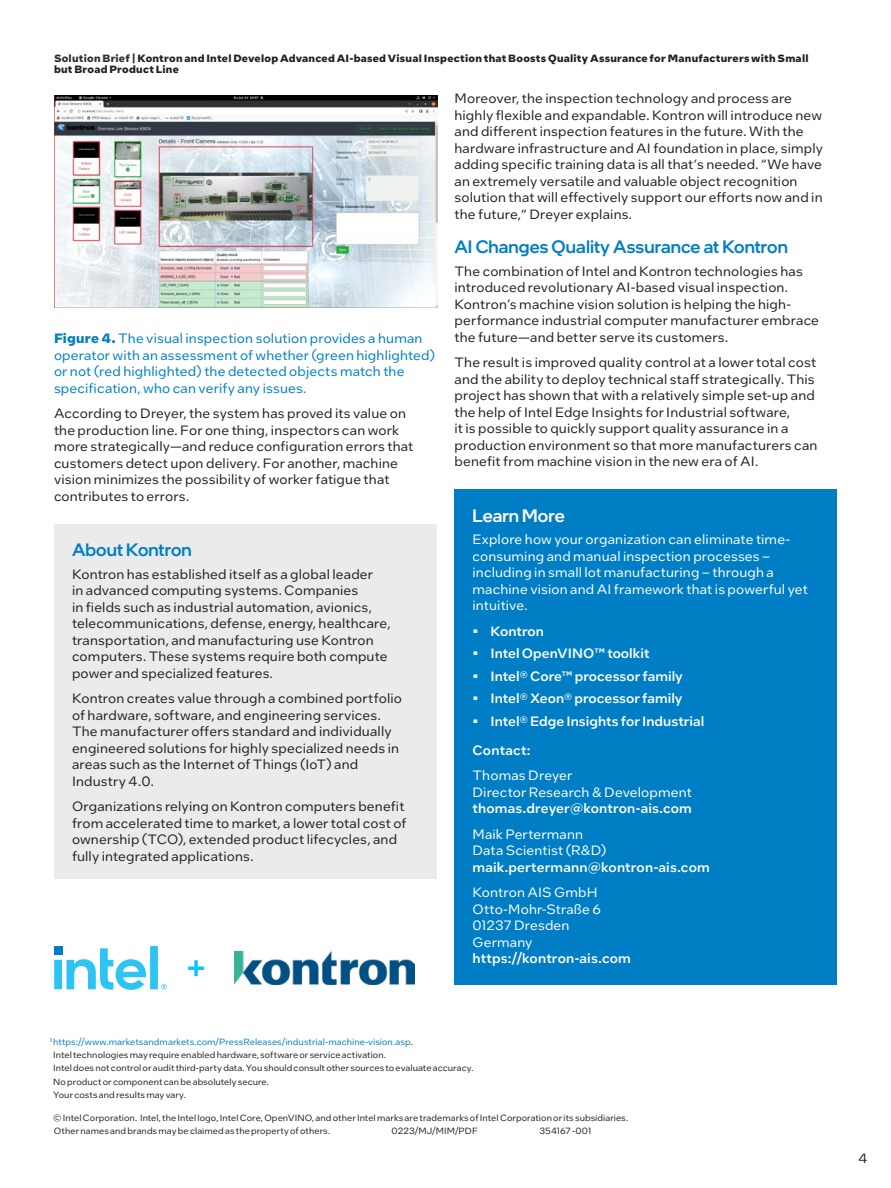
<style>
.page{position:relative;width:891px;height:1188px;background:#fff}
.page>*{position:absolute;margin:0;border:0;box-sizing:border-box;transform-origin:0 0}
.CopyHeaderBlue{font:500 18px "Intel One Display";letter-spacing:.005em;color:#007ec5}
.CopyHeaderBlue-2{font:500 18px "Intel One Display";color:#fff}
.MainCopy___Caption{font:13.5px/16.5px "Intel One Text";letter-spacing:.01em;color:#231f20}
.MainCopy___Caption-2{font:13.5px/16.5px "Intel One Text";letter-spacing:.01em;color:#fff}
.t1{font:13.5px/16.5px "Intel One Text";letter-spacing:.01em;color:#007ec5}
.text_bullet{font:500 13.5px "Intel One Text";color:#fff}
.MainCopy___Caption-3{font:500 13.5px "Intel One Text";letter-spacing:.015em;color:#fff}
.t2{font:700 10.5px/11.2px "Intel One Text";letter-spacing:.025em;color:#231f20}
.Lgl_-_Footnotes_and{font:9px "Intel One Text";letter-spacing:.005em;color:#231f20}
.Lgl_-_Footnotes_and-2{font:9px "Intel One Text";letter-spacing:.005em;color:#007ec5}
.s1{color:#2d2f2e}
.s2{font-weight:700}
.s3{color:#231f20}
</style>
<div class="page">
<svg style="left:54px;top:946px;width:113px;height:44px"></svg>
<img style="left:54px;top:96px;width:383px;height:211px">
<div style="left:454px;top:489px;width:383px;height:496px;background:#007ec5"></div>
<div style="left:54px;top:524px;width:382px;height:355px;background:#ebebec"></div>
<svg style="left:188px;top:960px;width:16px;height:16px"></svg>
<img style="left:235px;top:951px;width:179px;height:34px">
<p class="t2" style="left:54px;top:52px;width:756px"><span class="s1">Solution Brief |</span> Kontron and Intel Develop Advanced AI-based Visual Inspection that Boosts Quality Assurance for Manufacturers with Small but Broad Product Line</p>
<p class="t1" style="left:54px;top:330px;width:383px"><span class="s2">Figure 4.</span> The visual inspection solution provides a human operator with an assessment of whether (green highlighted) or not (red highlighted) the detected objects match the specification, who can verify any issues.</p>
<p class="MainCopy___Caption" style="left:54px;top:405px;width:361px">According to Dreyer, the system has proved its value on the production line. For one thing, inspectors can work more strategically—and reduce configuration errors that customers detect upon delivery. For another, machine vision minimizes the possibility of worker fatigue that contributes to errors.</p>
<p class="CopyHeaderBlue" style="left:72px;top:538px;width:121px">About Kontron</p>
<p class="MainCopy___Caption" style="left:72px;top:565px;width:320px">Kontron has established itself as a global leader<br>in advanced computing systems. Companies<br>in fields such as industrial automation, avionics, telecommunications, defense, energy, healthcare, transportation, and manufacturing use Kontron computers. These systems require both compute power and specialized features.</p>
<p class="MainCopy___Caption" style="left:72px;top:690px;width:331px">Kontron creates value through a combined portfolio of hardware, software, and engineering services.<br>The manufacturer offers standard and individually engineered solutions for highly specialized needs in areas such as the Internet of Things (IoT) and Industry 4.0.</p>
<p class="MainCopy___Caption" style="left:72px;top:798px;width:336px">Organizations relying on Kontron computers benefit from accelerated time to market, a lower total cost of ownership (TCO), extended product lifecycles, and fully integrated applications.</p>
<p class="MainCopy___Caption" style="left:454px;top:90px;width:370px">Moreover, the inspection technology and process are highly flexible and expandable. Kontron will introduce new and different inspection features in the future. With the hardware infrastructure and AI foundation in place, simply adding specific training data is all that‘s needed. “We have an extremely versatile and valuable object recognition solution that will effectively support our efforts now and in the future,“ Dreyer explains.</p>
<p class="CopyHeaderBlue" style="left:454px;top:235px;width:335px">AI Changes Quality Assurance at Kontron</p>
<p class="MainCopy___Caption" style="left:454px;top:262px;width:366px">The combination of Intel and Kontron technologies has introduced revolutionary AI-based visual inspection.<br>Kontron’s machine vision solution is helping the high&shy;performance industrial computer manufacturer embrace the future—and better serve its customers.</p>
<p class="MainCopy___Caption" style="left:454px;top:354px;width:365px">The result is improved quality control at a lower total cost and the ability to deploy technical staff strategically. This project has shown that with a relatively simple set-up and the help of Intel Edge Insights for Industrial software,<br>it is possible to quickly support quality assurance in a production environment so that more manufacturers can benefit from machine vision in the new era of AI.</p>
<p class="CopyHeaderBlue-2" style="left:473px;top:504px;width:94px">Learn More</p>
<p class="MainCopy___Caption-2" style="left:473px;top:531px;width:337px">Explore how your organization can eliminate time&shy;consuming and manual inspection processes – including in small lot manufacturing – through a machine vision and AI framework that is powerful yet intuitive.</p>
<p class="text_bullet" style="left:473px;top:622px;width:73px">• Kontron</p>
<p class="text_bullet" style="left:473px;top:644px;width:179px">• Intel OpenVINO™ toolkit</p>
<p class="text_bullet" style="left:473px;top:667px;width:212px">• Intel® Core™ processor family</p>
<p class="text_bullet" style="left:473px;top:689px;width:212px">• Intel® Xeon® processor family</p>
<p class="text_bullet" style="left:473px;top:712px;width:233px">• Intel® Edge Insights for Industrial</p>
<p class="MainCopy___Caption-3" style="left:473px;top:741px;width:60px">Contact:</p>
<p class="MainCopy___Caption-2" style="left:473px;top:767px;width:101px">Thomas Dreyer</p>
<p class="MainCopy___Caption-2" style="left:473px;top:783px;width:221px">Director Research &amp; Development</p>
<p class="MainCopy___Caption-3" style="left:473px;top:799px;width:221px">thomas.dreyer@kontron-ais.com</p>
<p class="MainCopy___Caption-2" style="left:473px;top:825px;width:112px">Maik Pertermann</p>
<p class="MainCopy___Caption-2" style="left:473px;top:842px;width:135px">Data Scientist (R&amp;D)</p>
<p class="MainCopy___Caption-3" style="left:473px;top:858px;width:239px">maik.pertermann@kontron-ais.com</p>
<p class="MainCopy___Caption-2" style="left:473px;top:884px;width:127px">Kontron AIS GmbH</p>
<p class="MainCopy___Caption-2" style="left:473px;top:900px;width:130px">Otto-Mohr-Straße 6</p>
<p class="MainCopy___Caption-2" style="left:473px;top:917px;width:99px">01237 Dresden</p>
<p class="MainCopy___Caption-2" style="left:473px;top:933px;width:61px">Germany</p>
<p class="MainCopy___Caption-3" style="left:473px;top:949px;width:160px">https://kontron-ais.com</p>
<p class="Lgl_-_Footnotes_and-2" style="left:50px;top:1036px;width:364px"><sup>1</sup> https://www.marketsandmarkets.com/PressReleases/industrial-machine-vision.asp<span class="s3">.</span></p>
<p class="Lgl_-_Footnotes_and" style="left:53px;top:1049px;width:334px">Intel technologies may require enabled hardware, software or service activation.</p>
<p class="Lgl_-_Footnotes_and" style="left:53px;top:1062px;width:422px">Intel does not control or audit third-party data. You should consult other sources to evaluate accuracy.</p>
<p class="Lgl_-_Footnotes_and" style="left:53px;top:1075px;width:217px">No product or component can be absolutely secure.</p>
<p class="Lgl_-_Footnotes_and" style="left:53px;top:1089px;width:134px">Your costs and results may vary.</p>
<p class="Lgl_-_Footnotes_and" style="left:53px;top:1112px;width:576px">© Intel Corporation. Intel, the Intel logo, Intel Core, OpenVINO, and other Intel marks are trademarks of Intel Corporation or its subsidiaries.</p>
<p class="Lgl_-_Footnotes_and" style="left:54px;top:1125px;width:278px">Other names and brands may be claimed as the property of others.</p>
<p class="Lgl_-_Footnotes_and" style="left:392px;top:1125px;width:88px">0223/MJ/MIM/PDF</p>
<p class="Lgl_-_Footnotes_and" style="left:539px;top:1125px;width:53px">354167 -001</p>
<p class="MainCopy___Caption" style="left:858px;top:1150px;width:11px">4</p>
</div>
